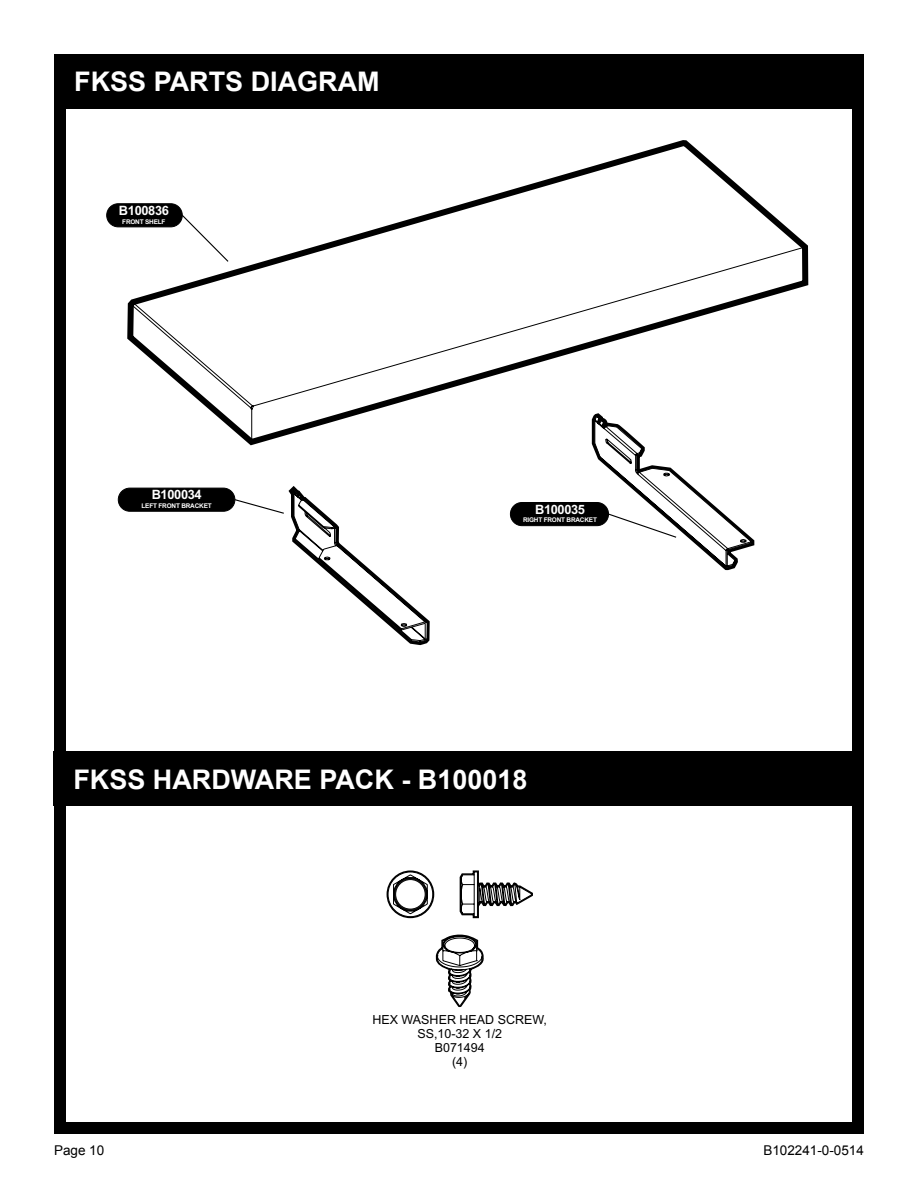
<style>
.page{position:relative;width:918px;height:1188px;background:#fff}
.page>*{position:absolute;margin:0;border:0;box-sizing:border-box;transform-origin:0 0}
.t1{font:700 27px "Arial";color:#fff}
.t2{font:13.5px "Arial";color:#000}
.t3{font:700 12.9px "Arial";letter-spacing:-.03em;color:#fff}
.t4{font:12.45px/14px "Arial";color:#000;text-align:center}
.t5{font:700 6.45px "Arial";letter-spacing:-.03em;color:#fff}
</style>
<div class="page">
<div style="left:107px;top:204px;width:75px;height:23px;background:#000;border-radius:12px"></div>
<div style="left:107px;top:204px;width:75px;height:23px;border:1px solid #000;border-radius:12px"></div>
<div style="left:118px;top:488px;width:117px;height:23px;background:#000;border-radius:12px"></div>
<div style="left:118px;top:488px;width:117px;height:23px;border:1px solid #000;border-radius:12px"></div>
<div style="left:510px;top:503px;width:99px;height:23px;background:#000;border-radius:12px"></div>
<div style="left:510px;top:502px;width:99px;height:24px;border:1px solid #000;border-radius:12px"></div>
<svg style="left:589px;top:449px;width:166px;height:122px"></svg>
<svg style="left:234px;top:486px;width:196px;height:160px"></svg>
<svg style="left:130px;top:143px;width:676px;height:300px"></svg>
<svg style="left:388px;top:870px;width:145px;height:138px"></svg>
<div style="left:54px;top:54px;width:810px;height:54px;background:#000"></div>
<div style="left:54px;top:54px;width:810px;height:1080px;border:12px solid #000"></div>
<div style="left:53px;top:752px;width:810px;height:54px;background:#000"></div>
<h1 class="t1" style="left:74px;top:64px;width:307px">FKSS PARTS DIAGRAM</h1>
<h3 class="t3" style="left:119px;top:206px;width:52px">B100836</h3>
<p class="t5" style="left:122px;top:219px;width:45px">FRONT SHELF</p>
<h3 class="t3" style="left:152px;top:490px;width:52px">B100034</h3>
<p class="t5" style="left:142px;top:503px;width:72px">LEFT FRONT BRACKET</p>
<h3 class="t3" style="left:535px;top:504px;width:52px">B100035</h3>
<p class="t5" style="left:523px;top:518px;width:75px">RIGHT FRONT BRACKET</p>
<h1 class="t1" style="left:73px;top:761px;width:456px">FKSS HARDWARE PACK - B100018</h1>
<h3 class="t4" style="left:372px;top:1014px;width:176px">HEX WASHER HEAD SCREW,<br>SS,10-32 X 1/2<br>B071494<br>(4)</h3>
<h2 class="t2" style="left:54px;top:1142px;width:52px">Page 10</h2>
<h2 class="t2" style="left:763px;top:1142px;width:102px">B102241-0-0514</h2>
</div>
